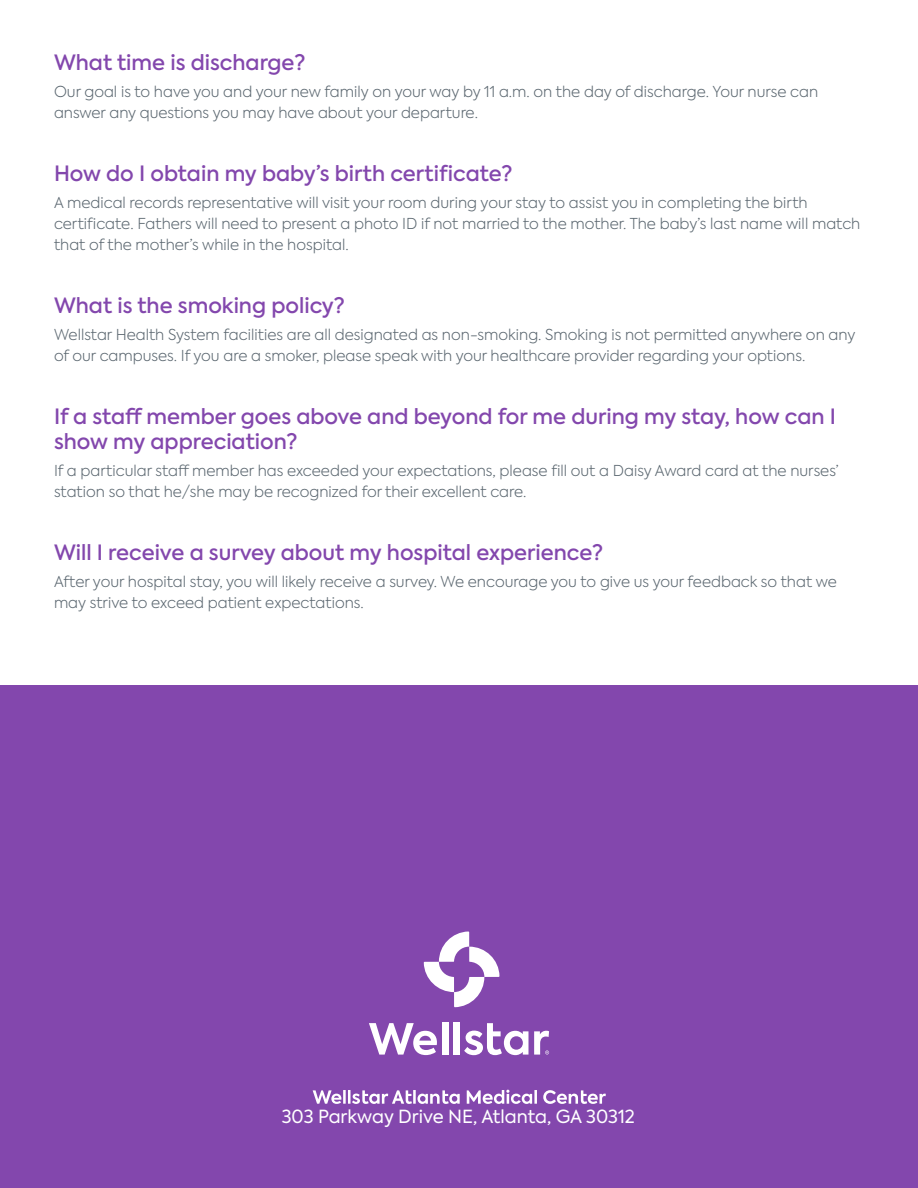
<style>
.page{position:relative;width:918px;height:1188px;background:#fff}
.page>*{position:absolute;margin:0;border:0;box-sizing:border-box;transform-origin:0 0}
.t1{font:500 21px/25.2px "Axiforma";color:#8347ad}
.t2{font:18px "Axiforma";color:#fff}
.t3{font:300 15px/21px "Axiforma";color:#5b6770}
</style>
<div class="page">
<div style="left:0;top:686px;width:918px;height:502px;background:#8347ad"></div>
<svg style="left:313px;top:1090px;width:293px;height:14px"></svg>
<svg style="left:424px;top:931px;width:76px;height:76px"></svg>
<svg style="left:369px;top:1023px;width:68px;height:32px"></svg>
<div style="left:442px;top:1022px;width:6px;height:33px;background:#fff"></div>
<div style="left:454px;top:1022px;width:6px;height:33px;background:#fff"></div>
<svg style="left:464px;top:1023px;width:85px;height:32px"></svg>
<h1 class="t1" style="left:54px;top:50px;width:253px">What time is discharge?</h1>
<p class="t3" style="left:54px;top:81px;width:766px">Our goal is to have you and your new family on your way by 11 a.m. on the day of discharge. Your nurse can answer any questions you may have about your departure.</p>
<h1 class="t1" style="left:54px;top:161px;width:460px">How do I obtain my baby’s birth certificate?</h1>
<p class="t3" style="left:54px;top:192px;width:808px">A medical records representative will visit your room during your stay to assist you in completing the birth certificate. Fathers will need to present a photo ID if not married to the mother. The baby’s last name will match that of the mother’s while in the hospital.</p>
<h1 class="t1" style="left:54px;top:293px;width:292px">What is the smoking policy?</h1>
<p class="t3" style="left:54px;top:324px;width:803px">Wellstar Health System facilities are all designated as non-smoking. Smoking is not permitted anywhere on any of our campuses. If you are a smoker, please speak with your healthcare provider regarding your options.</p>
<h1 class="t1" style="left:54px;top:404px;width:783px">If a staff member goes above and beyond for me during my stay, how can I show my appreciation?</h1>
<p class="t3" style="left:54px;top:460px;width:786px">If a particular staff member has exceeded your expectations, please fill out a Daisy Award card at the nurses’ station so that he/she may be recognized for their excellent care.</p>
<h1 class="t1" style="left:54px;top:541px;width:551px">Will I receive a survey about my hospital experience?</h1>
<p class="t3" style="left:54px;top:571px;width:784px">After your hospital stay, you will likely receive a survey. We encourage you to give us your feedback so that we may strive to exceed patient expectations.</p>
<p class="t2" style="left:282px;top:1105px;width:355px">303 Parkway Drive NE, Atlanta, GA 30312</p>
</div>
